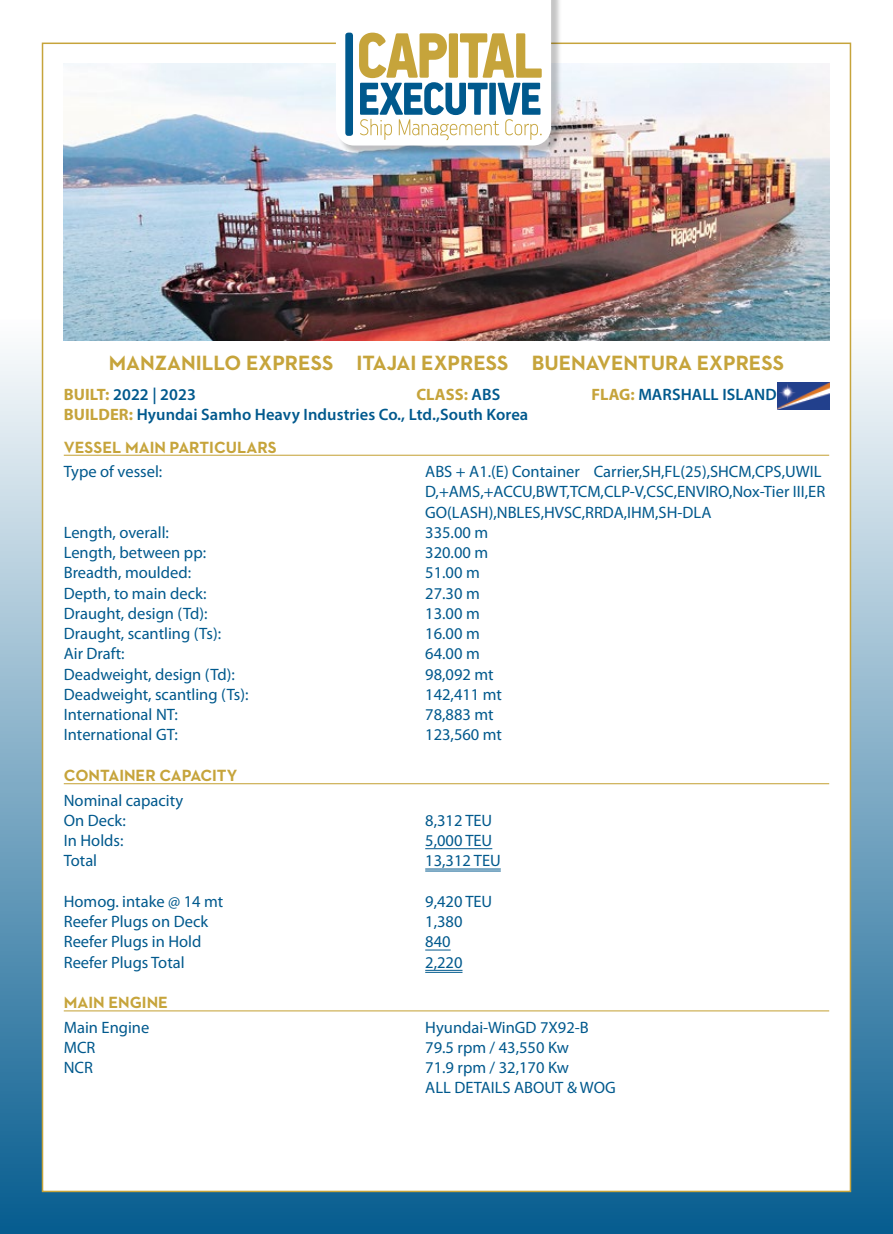
<style>
.page{position:relative;width:893px;height:1234px;background:#fff}
.page>*{position:absolute;margin:0;border:0;box-sizing:border-box;transform-origin:0 0}
.t1{font:700 21px "Neutraface Two Text Greek";color:#c6a43b}
.t2{font:16.5px/20.2px "Myriad Pro";color:#00598d}
.t3{font:600 16.5px "Myriad Pro";letter-spacing:.005em;color:#00598d}
.t4{font:700 16.5px "Neutraface Two Text Greek";color:#c6a43b}
.t5{font:700 16.5px "Myriad Pro";letter-spacing:.005em;color:#c6a43b}
.s1{font-weight:700;color:#c6a43b}
.s2{font-weight:600;color:#00598d}
</style>
<div class="page">
<div style="left:0;top:319px;width:893px;height:914px;background:linear-gradient(to bottom,#fdfdfe,#085d8f)"></div>
<div style="left:42px;top:43px;width:809px;height:1148px;background:#fff;border:2px solid #c6a43b"></div>
<hr style="left:64px;top:454px;width:765px;height:1px;background:#c6a43b">
<hr style="left:64px;top:783px;width:765px;height:1px;background:#c6a43b">
<hr style="left:425px;top:848px;width:67px;height:1px;background:#00598d">
<hr style="left:425px;top:868px;width:76px;height:1px;background:#00598d">
<hr style="left:425px;top:870px;width:76px;height:1px;background:#00598d">
<svg style="left:425px;top:949px;width:26px;height:1px"></svg>
<hr style="left:425px;top:969px;width:37px;height:1px;background:#00598d">
<hr style="left:425px;top:971px;width:37px;height:1px;background:#00598d">
<hr style="left:64px;top:1010px;width:765px;height:1px;background:#c6a43b">
<img style="left:64px;top:64px;width:765px;height:276px">
<div style="left:337px;top:0;width:225px;height:156px;background:#000;opacity:.23"></div>
<svg style="left:336px;top:0;width:215px;height:145px"></svg>
<div style="left:345px;top:33px;width:8px;height:103px;background:#00598d;border-radius:3px"></div>
<img style="left:778px;top:383px;width:51px;height:27px">
<p class="t1" style="left:109px;top:350px;width:677px">MANZANILLO EXPRESS ITAJAI EXPRESS BUENAVENTURA EXPRESS</p>
<p class="t3" style="left:64px;top:383px;width:134px"><span class="s1">BUILT:</span> 2022 | 2023</p>
<p class="t5" style="left:416px;top:383px;width:85px">CLASS: <span class="s2">ABS</span></p>
<p class="t3" style="left:591px;top:383px;width:196px"><span class="s1">FLAG:</span> MARSHALL ISLANDS</p>
<p class="t3" style="left:64px;top:404px;width:466px"><span class="s1">BUILDER:</span> Hyundai Samho Heavy Industries Co., Ltd.,South Korea</p>
<p class="t4" style="left:64px;top:437px;width:214px">VESSEL MAIN PARTICULARS</p>
<p class="t2" style="left:64px;top:461px;width:100px">Type of vessel:</p>
<p class="t2" style="left:425px;top:461px;width:401px">ABS + A1.(E) Container Carrier,SH,FL(25),SHCM,CPS,UWIL<br>D,+AMS,+ACCU,BWT,TCM,CLP-V,CSC,ENVIRO,Nox-Tier III,ER<br>GO(LASH),NBLES,HVSC,RRDA,IHM,SH-DLA</p>
<p class="t2" style="left:64px;top:522px;width:107px">Length, overall:</p>
<p class="t2" style="left:425px;top:522px;width:64px">335.00 m</p>
<p class="t2" style="left:64px;top:542px;width:144px">Length, between pp:</p>
<p class="t2" style="left:425px;top:542px;width:64px">320.00 m</p>
<p class="t2" style="left:64px;top:562px;width:129px">Breadth, moulded:</p>
<p class="t2" style="left:425px;top:562px;width:56px">51.00 m</p>
<p class="t2" style="left:64px;top:582px;width:144px">Depth, to main deck:</p>
<p class="t2" style="left:425px;top:582px;width:56px">27.30 m</p>
<p class="t2" style="left:64px;top:603px;width:145px">Draught, design (Td):</p>
<p class="t2" style="left:425px;top:603px;width:56px">13.00 m</p>
<p class="t2" style="left:64px;top:623px;width:159px">Draught, scantling (Ts):</p>
<p class="t2" style="left:425px;top:623px;width:56px">16.00 m</p>
<p class="t2" style="left:64px;top:643px;width:62px">Air Draft:</p>
<p class="t2" style="left:425px;top:643px;width:56px">64.00 m</p>
<p class="t2" style="left:64px;top:663px;width:172px">Deadweight, design (Td):</p>
<p class="t2" style="left:425px;top:663px;width:70px">98,092 mt</p>
<p class="t2" style="left:64px;top:684px;width:186px">Deadweight, scantling (Ts):</p>
<p class="t2" style="left:425px;top:684px;width:78px">142,411 mt</p>
<p class="t2" style="left:64px;top:704px;width:116px">International NT:</p>
<p class="t2" style="left:425px;top:704px;width:70px">78,883 mt</p>
<p class="t2" style="left:64px;top:724px;width:116px">International GT:</p>
<p class="t2" style="left:425px;top:724px;width:78px">123,560 mt</p>
<p class="t4" style="left:64px;top:765px;width:175px">CONTAINER CAPACITY</p>
<p class="t2" style="left:64px;top:789px;width:121px">Nominal capacity<br>On Deck:</p>
<p class="t2" style="left:425px;top:809px;width:69px">8,312 TEU</p>
<p class="t2" style="left:64px;top:830px;width:61px">In Holds:</p>
<p class="t2" style="left:425px;top:830px;width:69px">5,000 TEU</p>
<p class="t2" style="left:64px;top:850px;width:35px">Total</p>
<p class="t2" style="left:425px;top:850px;width:77px">13,312 TEU</p>
<p class="t2" style="left:64px;top:890px;width:161px">Homog. intake @ 14 mt</p>
<p class="t2" style="left:425px;top:890px;width:69px">9,420 TEU</p>
<p class="t2" style="left:64px;top:911px;width:146px">Reefer Plugs on Deck</p>
<p class="t2" style="left:425px;top:911px;width:39px">1,380</p>
<p class="t2" style="left:64px;top:931px;width:139px">Reefer Plugs in Hold</p>
<p class="t2" style="left:425px;top:931px;width:27px">840</p>
<p class="t2" style="left:64px;top:951px;width:122px">Reefer Plugs Total</p>
<p class="t2" style="left:425px;top:951px;width:39px">2,220</p>
<p class="t4" style="left:64px;top:992px;width:106px">MAIN ENGINE</p>
<p class="t2" style="left:64px;top:1016px;width:87px">Main Engine</p>
<p class="t2" style="left:425px;top:1016px;width:165px">Hyundai-WinGD 7X92-B</p>
<p class="t2" style="left:64px;top:1036px;width:33px">MCR</p>
<p class="t2" style="left:425px;top:1036px;width:145px">79.5 rpm / 43,550 Kw</p>
<p class="t2" style="left:64px;top:1057px;width:31px">NCR</p>
<p class="t2" style="left:425px;top:1057px;width:192px">71.9 rpm / 32,170 Kw<br>ALL DETAILS ABOUT &amp; WOG</p>
</div>
